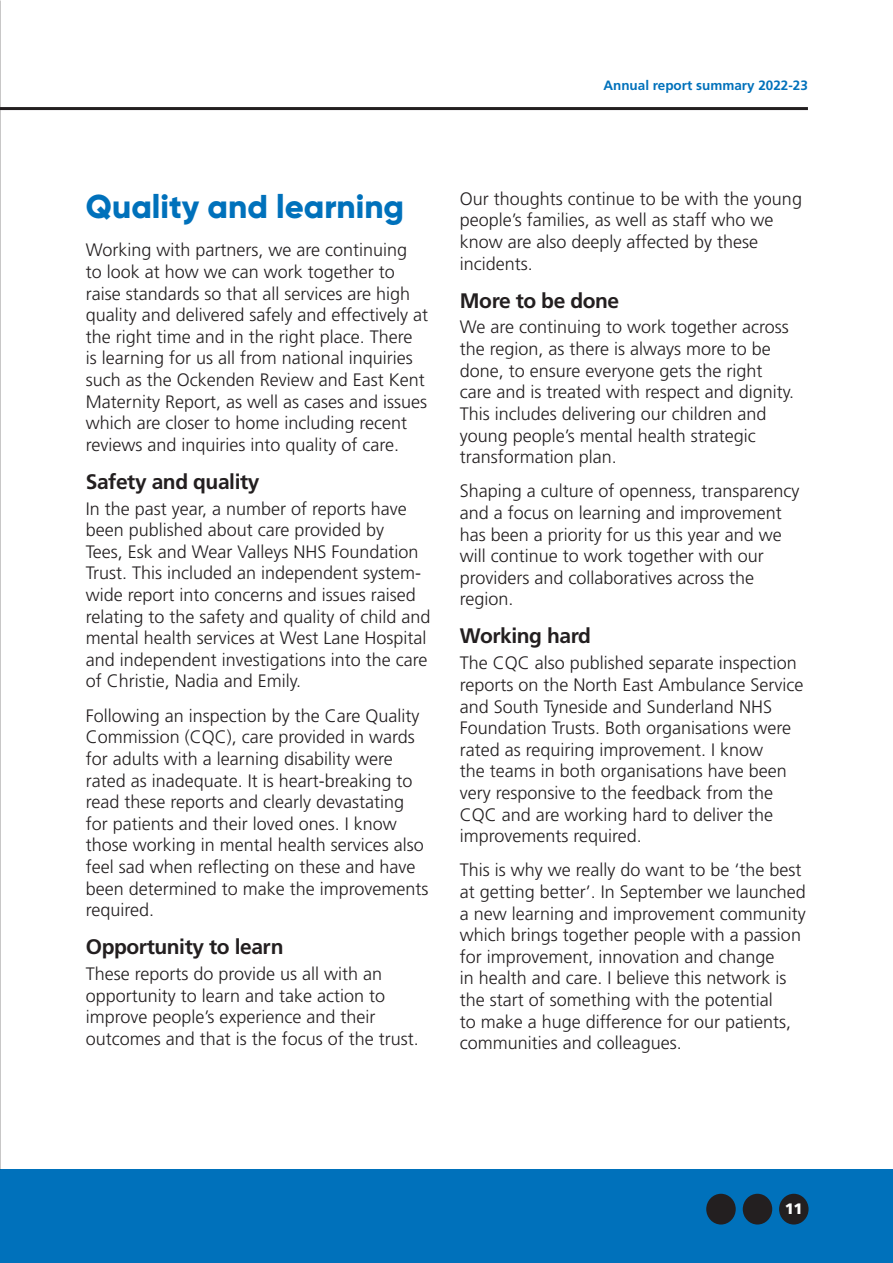
<style>
.page{position:relative;width:893px;height:1263px;background:#fff}
.page>*{position:absolute;margin:0;border:0;box-sizing:border-box;transform-origin:0 0}
.Headers{font:800 33px "Gilroy";color:#0071bb}
.Sub_heads{font:700 21px "Frutiger";letter-spacing:-.02em;color:#231f20}
.t1{font:300 18px/21.6px "Frutiger";color:#231f20}
.t2{font:900 15px "Frutiger LT Pro";color:#fff}
.t3{font:700 13.5px "Frutiger";color:#0071bb}
</style>
<div class="page">
<div style="left:0;top:1169px;width:893px;height:94px;background:#0071bb"></div>
<div style="left:743px;top:1194px;width:29px;height:30px;background:#231f20;border-radius:50%"></div>
<div style="left:779px;top:1194px;width:29px;height:30px;background:#231f20;border-radius:50%"></div>
<hr style="left:0;top:107px;width:808px;height:3px;background:#231f20">
<div style="left:706px;top:1194px;width:30px;height:30px;background:#231f20;border-radius:50%"></div>
<p class="t3" style="left:603px;top:78px;width:206px">Annual report summary 2022-23</p>
<p class="Headers" style="left:86px;top:185px;width:320px">Quality and learning</p>
<p class="t1" style="left:86px;top:239px;width:344px">Working with partners, we are continuing<br>to look at how we can work together to raise standards so that all services are high quality and delivered safely and effectively at the right time and in the right place. There<br>is learning for us all from national inquiries such as the Ockenden Review and East Kent Maternity Report, as well as cases and issues which are closer to home including recent reviews and inquiries into quality of care.</p>
<p class="Sub_heads" style="left:86px;top:469px;width:175px">Safety and quality</p>
<p class="t1" style="left:86px;top:497px;width:346px">In the past year, a number of reports have been published about care provided by<br>Tees, Esk and Wear Valleys NHS Foundation Trust. This included an independent system&shy;wide report into concerns and issues raised relating to the safety and quality of child and mental health services at West Lane Hospital and independent investigations into the care of Christie, Nadia and Emily.</p>
<p class="t1" style="left:86px;top:705px;width:344px">Following an inspection by the Care Quality Commission (CQC), care provided in wards for adults with a learning disability were rated as inadequate. It is heart-breaking to read these reports and clearly devastating for patients and their loved ones. I know those working in mental health services also feel sad when reflecting on these and have been determined to make the improvements required.</p>
<p class="Sub_heads" style="left:86px;top:934px;width:199px">Opportunity to learn</p>
<p class="t1" style="left:86px;top:963px;width:335px">These reports do provide us all with an opportunity to learn and take action to improve people’s experience and their outcomes and that is the focus of the trust.</p>
<p class="t1" style="left:460px;top:188px;width:344px">Our thoughts continue to be with the young people’s families, as well as staff who we know are also deeply affected by these incidents.</p>
<p class="Sub_heads" style="left:460px;top:288px;width:161px">More to be done</p>
<p class="t1" style="left:460px;top:316px;width:336px">We are continuing to work together across the region, as there is always more to be done, to ensure everyone gets the right care and is treated with respect and dignity.<br>This includes delivering our children and young people’s mental health strategic transformation plan.</p>
<p class="t1" style="left:460px;top:480px;width:341px">Shaping a culture of openness, transparency and a focus on learning and improvement has been a priority for us this year and we will continue to work together with our providers and collaboratives across the region.</p>
<p class="Sub_heads" style="left:460px;top:624px;width:133px">Working hard</p>
<p class="t1" style="left:460px;top:652px;width:345px">The CQC also published separate inspection reports on the North East Ambulance Service and South Tyneside and Sunderland NHS Foundation Trusts. Both organisations were rated as requiring improvement. I know<br>the teams in both organisations have been very responsive to the feedback from the CQC and are working hard to deliver the improvements required.</p>
<p class="t1" style="left:460px;top:859px;width:348px">This is why we really do want to be ‘the best at getting better’. In September we launched a new learning and improvement community which brings together people with a passion for improvement, innovation and change<br>in health and care. I believe this network is the start of something with the potential<br>to make a huge difference for our patients, communities and colleagues.</p>
<p class="t2" style="left:785px;top:1199px;width:19px">11</p>
</div>
